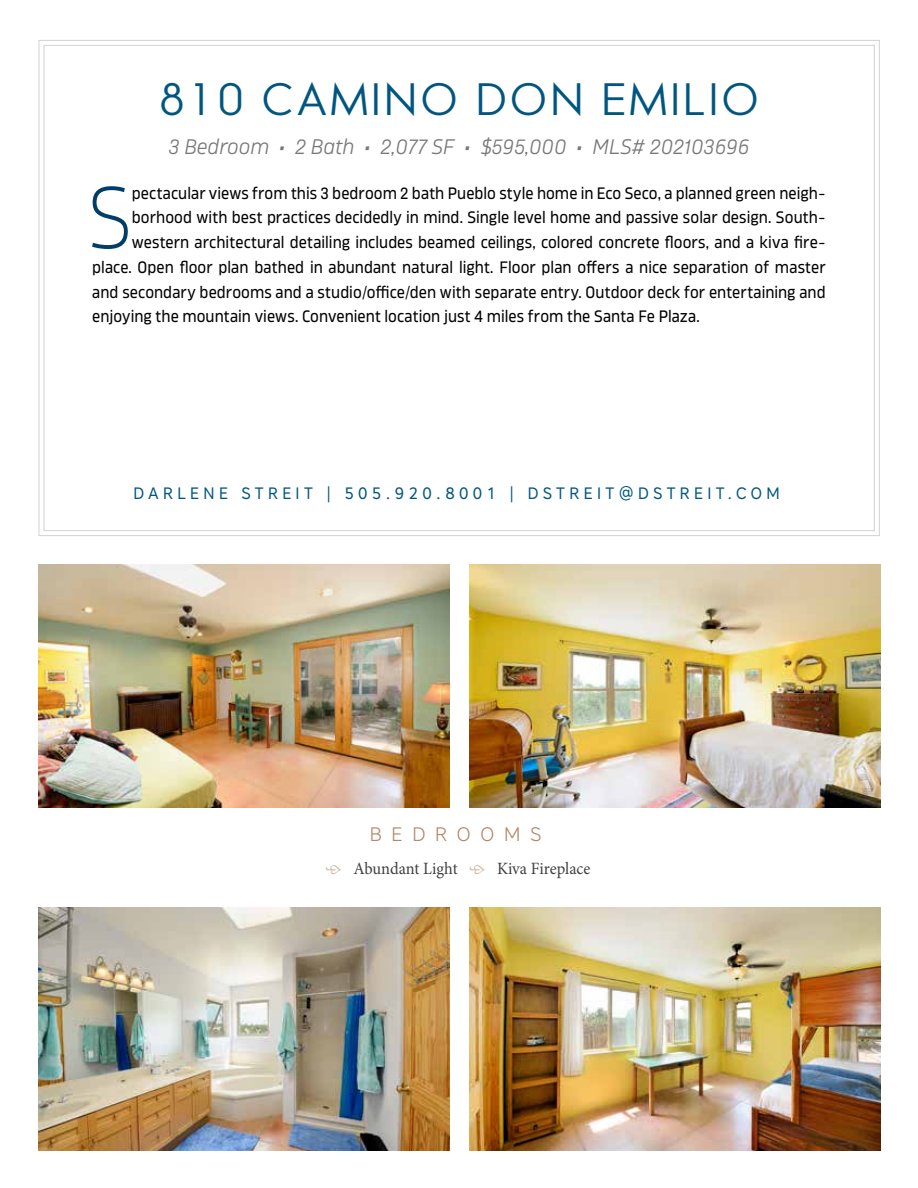
<style>
.page{position:relative;width:918px;height:1188px;background:#fff}
.page>*{position:absolute;margin:0;border:0;box-sizing:border-box;transform-origin:0 0}
.t1{font:300 87.15px "Karibu";color:#003d68;scale:.95 1}
.t2{font:43.5px "Aramis";letter-spacing:.12em;color:#005680}
.t3{font:italic 21px "Karibu";color:#77787b}
.t4{font:300 19.5px "Core Sans A35";letter-spacing:.5em;color:#b38868}
.t5{font:17.25px "Minion Pro";color:#414042;scale:.95 1}
.t6{font:16.5px "Karibu";letter-spacing:.005em;color:#000101;scale:.95 1}
.t7{font:16.5px "Core Sans A45";letter-spacing:.28em;color:#005680;scale:.95 1}
.s1{font-size:18.75px;color:#d3bba7}
</style>
<div class="page">
<svg style="left:38px;top:40px;width:842px;height:496px"></svg>
<img style="left:39px;top:564px;width:410px;height:243px">
<img style="left:470px;top:564px;width:410px;height:243px">
<img style="left:39px;top:908px;width:410px;height:243px">
<img style="left:470px;top:908px;width:410px;height:243px">
<h2 class="t2" style="left:160px;top:68px;width:600px">810 CAMINO DON EMILIO</h2>
<p class="t3" style="left:169px;top:134px;width:582px">3 Bedroom • 2 Bath • 2,077 SF • $595,000 • MLS# 202103696</p>
<h1 class="t1" style="left:88px;top:163px;width:48px">S</h1>
<p class="t6" style="left:132px;top:182px;width:732px">pectacular views from this 3 bedroom 2 bath Pueblo style home in Eco Seco, a planned green neigh-</p>
<p class="t6" style="left:132px;top:207px;width:732px">borhood with best practices decidedly in mind. Single level home and passive solar design. South-</p>
<p class="t6" style="left:132px;top:232px;width:732px">western architectural detailing includes beamed ceilings, colored concrete floors, and a kiva fire-</p>
<p class="t6" style="left:92px;top:257px;width:773px">place. Open floor plan bathed in abundant natural light. Floor plan offers a nice separation of master</p>
<p class="t6" style="left:92px;top:281px;width:774px">and secondary bedrooms and a studio/office/den with separate entry. Outdoor deck for entertaining and</p>
<p class="t6" style="left:92px;top:306px;width:641px">enjoying the mountain views. Convenient location just 4 miles from the Santa Fe Plaza.</p>
<p class="t7" style="left:133px;top:483px;width:682px">DARLENE STREIT | 505.920.8001 | DSTREIT@DSTREIT.COM</p>
<p class="t4" style="left:370px;top:821px;width:173px">BEDROOMS</p>
<p class="t5" style="left:325px;top:857px;width:281px"><span class="s1">•</span> Abundant Light <span class="s1">•</span> Kiva Fireplace</p>
</div>
